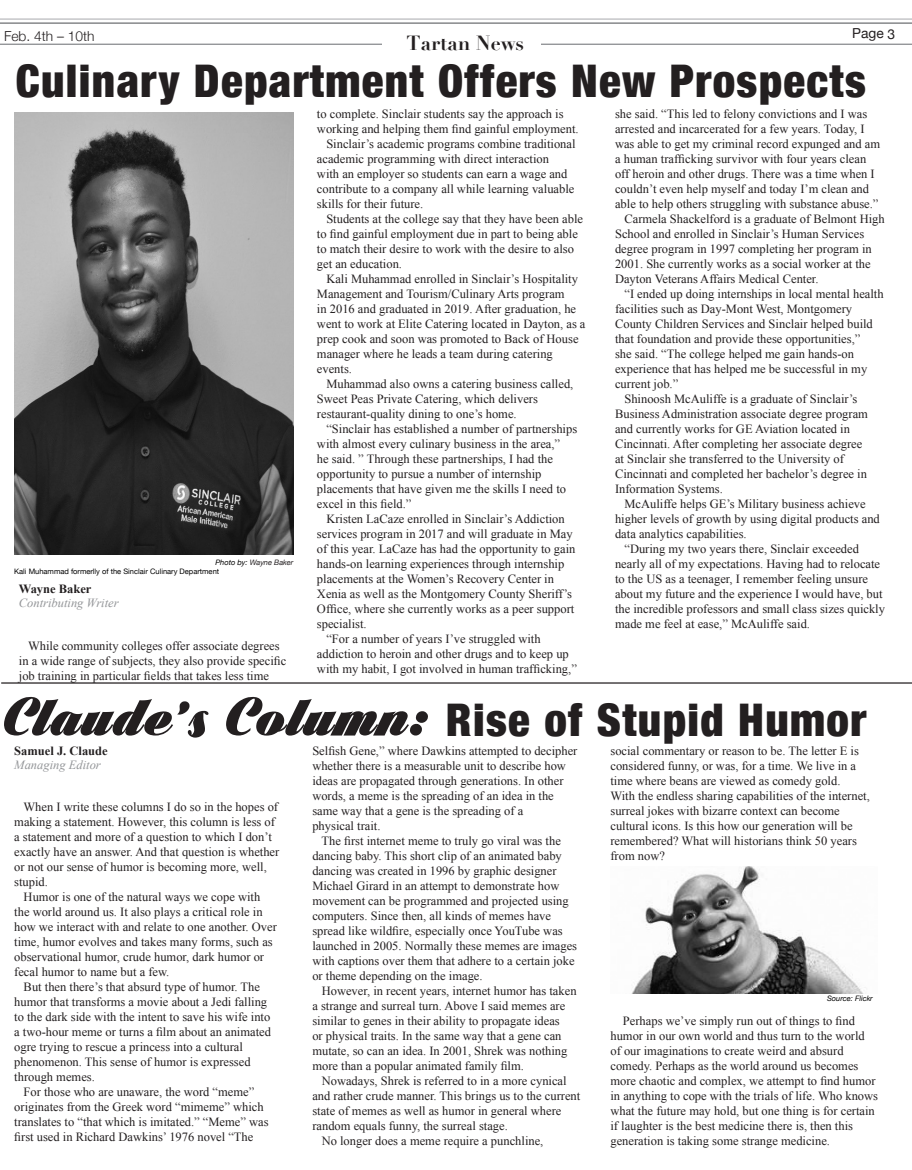
<style>
.page{position:relative;width:912px;height:1170px;background:#fff}
.page>*{position:absolute;margin:0;border:0;box-sizing:border-box;transform-origin:0 0}
.t1{font:900 condensed 45px "Helvetica Neue";letter-spacing:.03em;color:#231f20}
.t2{font:700 20px "Didot";color:#231f20}
.t3{font:300 13.75px "Helvetica Neue";color:#231f20}
.t4{font:13.75px "Helvetica Neue";color:#231f20}
.t5{font:12.5px/15px "Times New Roman";color:#231f20}
.t6{font:italic 12.5px/13.8px "Times New Roman";color:#939598}
.t7{font:700 12.5px/13.8px "Times New Roman";color:#231f20}
.t8{font:7.5px "Helvetica Neue";color:#000}
.t9{font:italic 7.5px "Helvetica Neue";color:#231f20}
.t10{font:italic 7.5px "Helvetica Neue";color:#000}
.s1{color:#000}
.s2{font-weight:700;font-style:normal;color:#231f20}
.s3{font-family:"Black Larch PERSONALUSEONLY";font-weight:400;font-stretch:normal;font-size:60px}
.s4{font-weight:400;font-style:italic;color:#939598}
</style>
<div class="page">
<hr style="left:0;top:22px;width:911px;height:2px;background:#8a8c8f">
<hr style="left:0;top:19px;width:911px;height:1px;background:#a8a9ad">
<hr style="left:0;top:44px;width:540px;height:1px;background:#95979a">
<hr style="left:537px;top:44px;width:374px;height:1px;background:#95979a">
<div style="left:382px;top:30px;width:151px;height:27px;background:#fff"></div>
<div style="left:390px;top:30px;width:150px;height:27px;background:#fff"></div>
<hr style="left:1px;top:682px;width:910px;height:2px;background:#231f20">
<img style="left:14px;top:112px;width:279px;height:443px">
<img style="left:631px;top:866px;width:235px;height:128px">
<p class="t3" style="left:4px;top:25px;width:92px">Feb. 4th – 10th</p>
<p class="t4" style="left:851px;top:23px;width:44px">Page 3</p>
<p class="t2" style="left:399px;top:30px;width:119px">Tartan News</p>
<p class="t2" style="left:406px;top:30px;width:119px">Tartan News</p>
<p class="t1" style="left:16px;top:44px;width:851px">Culinary Department Offers New Prospects</p>
<p class="t9" style="left:215px;top:556px;width:79px"><span class="s1">Photo by:</span> Wayne Baker</p>
<p class="t8" style="left:14px;top:566px;width:206px">Kali Muhammad formerlly of the Sinclair Culinary Department</p>
<p class="t6" style="left:19px;top:582px;width:101px"><span class="s2">Wayne Baker<br></span>Contributing Writer</p>
<p class="t5" style="left:19px;top:638px;width:269px;text-indent:9px">While community colleges offer associate degrees in a wide range of subjects, they also provide specific job training in particular fields that takes less time</p>
<p class="t5" style="left:317px;top:106px;width:263px">to complete. Sinclair students say the approach is working and helping them find gainful employment.</p>
<p class="t5" style="left:317px;top:136px;width:260px;text-indent:9px">Sinclair’s academic programs combine traditional academic programming with direct interaction<br>with an employer so students can earn a wage and contribute to a company all while learning valuable skills for their future.</p>
<p class="t5" style="left:317px;top:211px;width:267px;text-indent:9px">Students at the college say that they have been able to find gainful employment due in part to being able to match their desire to work with the desire to also get an education.</p>
<p class="t5" style="left:317px;top:271px;width:270px;text-indent:9px">Kali Muhammad enrolled in Sinclair’s Hospitality Management and Tourism/Culinary Arts program<br>in 2016 and graduated in 2019. After graduation, he went to work at Elite Catering located in Dayton, as a prep cook and soon was promoted to Back of House manager where he leads a team during catering events.</p>
<p class="t5" style="left:317px;top:376px;width:258px;text-indent:9px">Muhammad also owns a catering business called,<br>Sweet Peas Private Catering, which delivers restaurant-quality dining to one’s home.</p>
<p class="t5" style="left:317px;top:421px;width:262px;text-indent:9px">“Sinclair has established a number of partnerships with almost every culinary business in the area,”<br>he said. ” Through these partnerships, I had the opportunity to pursue a number of internship placements that have given me the skills I need to excel in this field.”</p>
<p class="t5" style="left:317px;top:511px;width:260px;text-indent:9px">Kristen LaCaze enrolled in Sinclair’s Addiction services program in 2017 and will graduate in May of this year. LaCaze has had the opportunity to gain hands-on learning experiences through internship placements at the Women’s Recovery Center in Xenia as well as the Montgomery County Sheriff’s Office, where she currently works as a peer support specialist.</p>
<p class="t5" style="left:317px;top:631px;width:261px;text-indent:9px">“For a number of years I’ve struggled with addiction to heroin and other drugs and to keep up with my habit, I got involved in human trafficking,”</p>
<p class="t5" style="left:615px;top:106px;width:266px">she said. “This led to felony convictions and I was arrested and incarcerated for a few years. Today, I was able to get my criminal record expunged and am a human trafficking survivor with four years clean off heroin and other drugs. There was a time when I couldn’t even help myself and today I’m clean and able to help others struggling with substance abuse.”</p>
<p class="t5" style="left:615px;top:211px;width:271px;text-indent:9px">Carmela Shackelford is a graduate of Belmont High School and enrolled in Sinclair’s Human Services degree program in 1997 completing her program in 2001. She currently works as a social worker at the Dayton Veterans Affairs Medical Center.</p>
<p class="t5" style="left:615px;top:286px;width:270px;text-indent:9px">“I ended up doing internships in local mental health facilities such as Day-Mont West, Montgomery County Children Services and Sinclair helped build that foundation and provide these opportunities,”<br>she said. “The college helped me gain hands-on experience that has helped me be successful in my current job.”</p>
<p class="t5" style="left:615px;top:391px;width:254px;text-indent:9px">Shinoosh McAuliffe is a graduate of Sinclair’s Business Administration associate degree program and currently works for GE Aviation located in Cincinnati. After completing her associate degree at Sinclair she transferred to the University of Cincinnati and completed her bachelor’s degree in Information Systems.</p>
<p class="t5" style="left:615px;top:496px;width:266px;text-indent:9px">McAuliffe helps GE’s Military business achieve higher levels of growth by using digital products and data analytics capabilities.</p>
<p class="t5" style="left:615px;top:541px;width:271px;text-indent:9px">“During my two years there, Sinclair exceeded nearly all of my expectations. Having had to relocate to the US as a teenager, I remember feeling unsure about my future and the experience I would have, but the incredible professors and small class sizes quickly made me feel at ease,” McAuliffe said.</p>
<p class="t1" style="left:5px;top:682px;width:862px"><span class="s3">Claude’s Column:</span> Rise of Stupid Humor</p>
<p class="t7" style="left:14px;top:744px;width:95px">Samuel J. Claude<br><span class="s4">Managing Editor</span></p>
<p class="t5" style="left:14px;top:800px;width:266px;text-indent:9px">When I write these columns I do so in the hopes of making a statement. However, this column is less of a statement and more of a question to which I don’t exactly have an answer. And that question is whether or not our sense of humor is becoming more, well, stupid.</p>
<p class="t5" style="left:14px;top:890px;width:264px;text-indent:9px">Humor is one of the natural ways we cope with the world around us. It also plays a critical role in how we interact with and relate to one another. Over time, humor evolves and takes many forms, such as observational humor, crude humor, dark humor or fecal humor to name but a few.</p>
<p class="t5" style="left:14px;top:980px;width:258px;text-indent:9px">But then there’s that absurd type of humor. The humor that transforms a movie about a Jedi falling to the dark side with the intent to save his wife into a two-hour meme or turns a film about an animated ogre trying to rescue a princess into a cultural phenomenon. This sense of humor is expressed through memes.</p>
<p class="t5" style="left:14px;top:1085px;width:256px;text-indent:9px">For those who are unaware, the word “meme” originates from the Greek word “mimeme” which translates to “that which is imitated.” “Meme” was first used in Richard Dawkins’ 1976 novel “The</p>
<p class="t5" style="left:312px;top:744px;width:266px">Selfish Gene,” where Dawkins attempted to decipher whether there is a measurable unit to describe how ideas are propagated through generations. In other words, a meme is the spreading of an idea in the same way that a gene is the spreading of a<br>physical trait.</p>
<p class="t5" style="left:312px;top:834px;width:266px;text-indent:9px">The first internet meme to truly go viral was the dancing baby. This short clip of an animated baby dancing was created in 1996 by graphic designer Michael Girard in an attempt to demonstrate how movement can be programmed and projected using computers. Since then, all kinds of memes have spread like wildfire, especially once YouTube was launched in 2005. Normally these memes are images with captions over them that adhere to a certain joke or theme depending on the image.</p>
<p class="t5" style="left:321px;top:984px;width:256px">However, in recent years, internet humor has taken</p>
<p class="t5" style="left:312px;top:999px;width:254px">a strange and surreal turn. Above I said memes are</p>
<p class="t5" style="left:312px;top:1014px;width:249px">similar to genes in their ability to propagate ideas</p>
<p class="t5" style="left:312px;top:1029px;width:250px">or physical traits. In the same way that a gene can</p>
<p class="t5" style="left:312px;top:1044px;width:256px">mutate, so can an idea. In 2001, Shrek was nothing</p>
<p class="t5" style="left:312px;top:1059px;width:213px">more than a popular animated family film.</p>
<p class="t5" style="left:321px;top:1074px;width:246px">Nowadays, Shrek is referred to in a more cynical</p>
<p class="t5" style="left:312px;top:1089px;width:269px">and rather crude manner. This brings us to the current</p>
<p class="t5" style="left:312px;top:1104px;width:250px">state of memes as well as humor in general where</p>
<p class="t5" style="left:312px;top:1119px;width:197px">random equals funny, the surreal stage.</p>
<p class="t5" style="left:321px;top:1134px;width:223px">No longer does a meme require a punchline,</p>
<p class="t5" style="left:610px;top:744px;width:250px">social commentary or reason to be. The letter E is considered funny, or was, for a time. We live in a time where beans are viewed as comedy gold.</p>
<p class="t5" style="left:610px;top:789px;width:261px">With the endless sharing capabilities of the internet, surreal jokes with bizarre context can become cultural icons. Is this how our generation will be remembered? What will historians think 50 years from now?</p>
<p class="t10" style="left:826px;top:993px;width:47px">Source: Flickr</p>
<p class="t5" style="left:610px;top:1014px;width:269px;text-indent:12px">Perhaps we’ve simply run out of things to find humor in our own world and thus turn to the world of our imaginations to create weird and absurd comedy. Perhaps as the world around us becomes more chaotic and complex, we attempt to find humor in anything to cope with the trials of life. Who knows what the future may hold, but one thing is for certain if laughter is the best medicine there is, then this generation is taking some strange medicine.</p>
</div>
